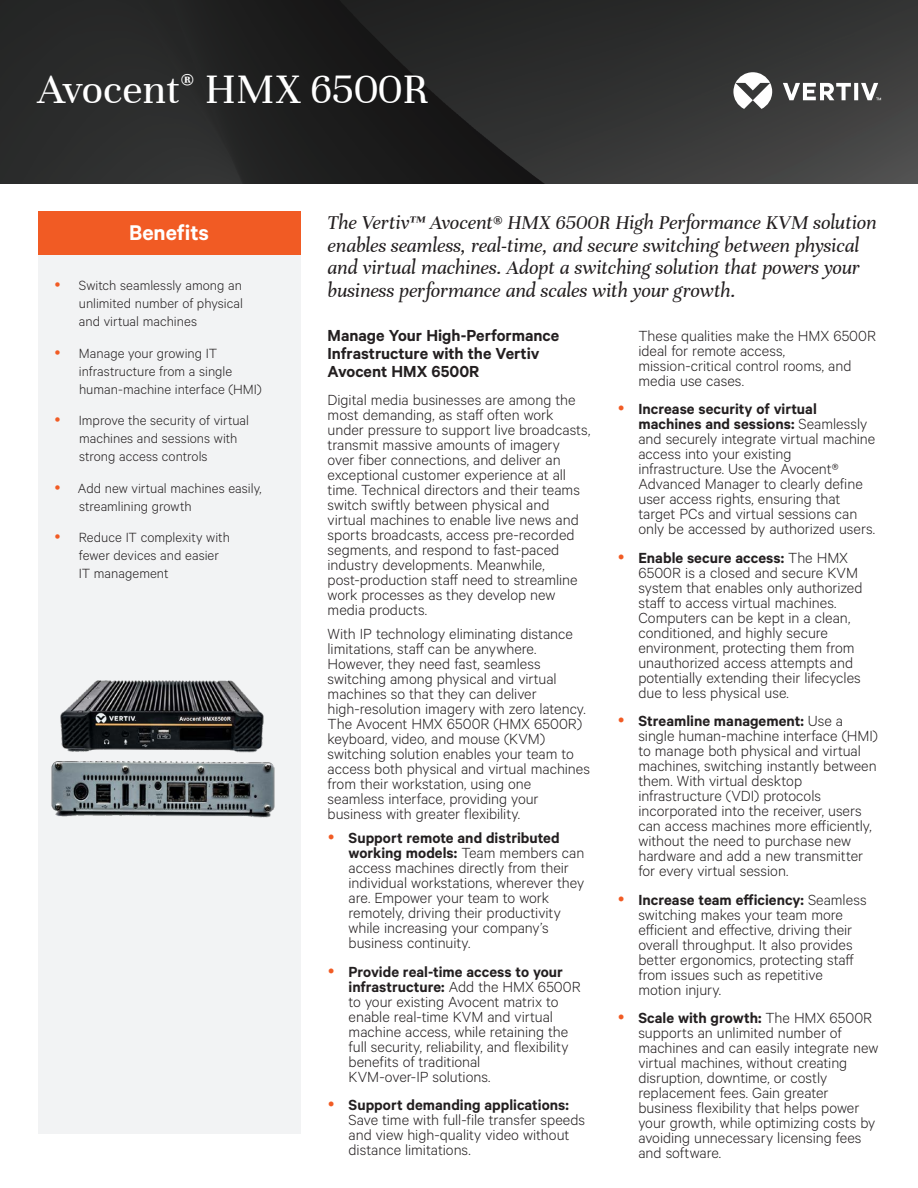
<style>
.page{position:relative;width:918px;height:1188px;background:#fff}
.page>*{position:absolute;margin:0;border:0;box-sizing:border-box;transform-origin:0 0}
.t1{font:45px "Unna";color:#fff}
.t2{font:600 24px "Calibre";color:#fff}
.t3{font:italic 21px/22.5px "Unna";letter-spacing:-.005em;color:#231f20}
.t4{font:600 18px/18px "Calibre";color:#231f20}
.t5{font:300 16.5px/15px "Calibre";color:#231f20}
.t6{font:600 16.5px "Calibre";color:#231f20}
.t7{font:300 15px/18px "Calibre";color:#231f20}
.s1{font-weight:600}
</style>
<div class="page">
<img style="left:0;top:0;width:918px;height:183px">
<svg style="left:733px;top:72px;width:148px;height:37px"></svg>
<div style="left:38px;top:254px;width:263px;height:880px;background:#f2f3f4"></div>
<div style="left:38px;top:211px;width:263px;height:43px;background:#f15b24"></div>
<img style="left:60px;top:680px;width:204px;height:73px">
<img style="left:51px;top:761px;width:224px;height:57px">
<h1 class="t1" style="left:38px;top:64px;width:392px">Avocent<sup>®</sup> HMX 6500R</h1>
<h2 class="t2" style="left:129px;top:219px;width:81px">Benefits</h2>
<p class="t7" style="left:79px;top:276px;width:166px;text-align:justify">Switch seamlessly among an unlimited number of physical and virtual machines</p>
<p class="t7" style="left:79px;top:343px;width:184px">Manage your growing IT infrastructure from a single human-machine interface (HMI)</p>
<p class="t7" style="left:79px;top:411px;width:172px">Improve the security of virtual machines and sessions with strong access controls</p>
<p class="t7" style="left:78px;top:478px;width:185px">Add new virtual machines easily, streamlining growth</p>
<p class="t7" style="left:79px;top:528px;width:153px">Reduce IT complexity with fewer devices and easier<br>IT management</p>
<p class="t3" style="left:328px;top:211px;width:551px">The Vertiv™ Avocent® HMX 6500R High Performance KVM solution enables seamless, real-time, and secure switching between physical and virtual machines. Adopt a switching solution that powers your business performance and scales with your growth.</p>
<p class="t4" style="left:328px;top:326px;width:233px">Manage Your High-Performance<br>Infrastructure with the Vertiv<br>Avocent HMX 6500R</p>
<p class="t5" style="left:328px;top:392px;width:264px">Digital media businesses are among the most demanding, as staff often work under pressure to support live broadcasts, transmit massive amounts of imagery over fiber connections, and deliver an exceptional customer experience at all time. Technical directors and their teams switch swiftly between physical and virtual machines to enable live news and sports broadcasts, access pre-recorded segments, and respond to fast-paced industry developments. Meanwhile, post-production staff need to streamline work processes as they develop new media products.</p>
<p class="t5" style="left:328px;top:626px;width:264px">With IP technology eliminating distance limitations, staff can be anywhere.<br>However, they need fast, seamless switching among physical and virtual machines so that they can deliver high-resolution imagery with zero latency.<br>The Avocent HMX 6500R (HMX 6500R) keyboard, video, and mouse (KVM) switching solution enables your team to access both physical and virtual machines from their workstation, using one seamless interface, providing your business with greater flexibility.</p>
<p class="t5" style="left:349px;top:830px;width:237px"><span class="s1">Support remote and distributed working models:</span> Team members can access machines directly from their individual workstations, wherever they are. Empower your team to work remotely, driving their productivity while increasing your company’s business continuity.</p>
<p class="t5" style="left:349px;top:964px;width:234px"><span class="s1">Provide real-time access to your infrastructure:</span> Add the HMX 6500R to your existing Avocent matrix to enable real-time KVM and virtual machine access, while retaining the full security, reliability, and flexibility benefits of traditional<br>KVM-over-IP solutions.</p>
<p class="t6" style="left:349px;top:1095px;width:222px">Support demanding applications:</p>
<p class="t5" style="left:349px;top:1112px;width:238px">Save time with full-file transfer speeds and view high-quality video without distance limitations.</p>
<p class="t5" style="left:638px;top:327px;width:239px">These qualities make the HMX 6500R ideal for remote access, mission-critical control rooms, and media use cases.</p>
<p class="t5" style="left:638px;top:401px;width:239px"><span class="s1">Increase security of virtual machines and sessions:</span> Seamlessly and securely integrate virtual machine access into your existing infrastructure. Use the Avocent® Advanced Manager to clearly define user access rights, ensuring that target PCs and virtual sessions can only be accessed by authorized users.</p>
<p class="t5" style="left:638px;top:549px;width:226px"><span class="s1">Enable secure access:</span> The HMX 6500R is a closed and secure KVM system that enables only authorized staff to access virtual machines.<br>Computers can be kept in a clean, conditioned, and highly secure environment, protecting them from unauthorized access attempts and potentially extending their lifecycles due to less physical use.</p>
<p class="t5" style="left:638px;top:713px;width:241px"><span class="s1">Streamline management:</span> Use a single human-machine interface (HMI) to manage both physical and virtual machines, switching instantly between them. With virtual desktop infrastructure (VDI) protocols incorporated into the receiver, users can access machines more efficiently, without the need to purchase new hardware and add a new transmitter for every virtual session.</p>
<p class="t5" style="left:638px;top:891px;width:230px"><span class="s1">Increase team efficiency:</span> Seamless switching makes your team more efficient and effective, driving their overall throughput. It also provides better ergonomics, protecting staff from issues such as repetitive motion injury.</p>
<p class="t5" style="left:638px;top:1010px;width:242px"><span class="s1">Scale with growth:</span> The HMX 6500R supports an unlimited number of machines and can easily integrate new virtual machines, without creating disruption, downtime, or costly replacement fees. Gain greater business flexibility that helps power your growth, while optimizing costs by avoiding unnecessary licensing fees and software.</p>
</div>
